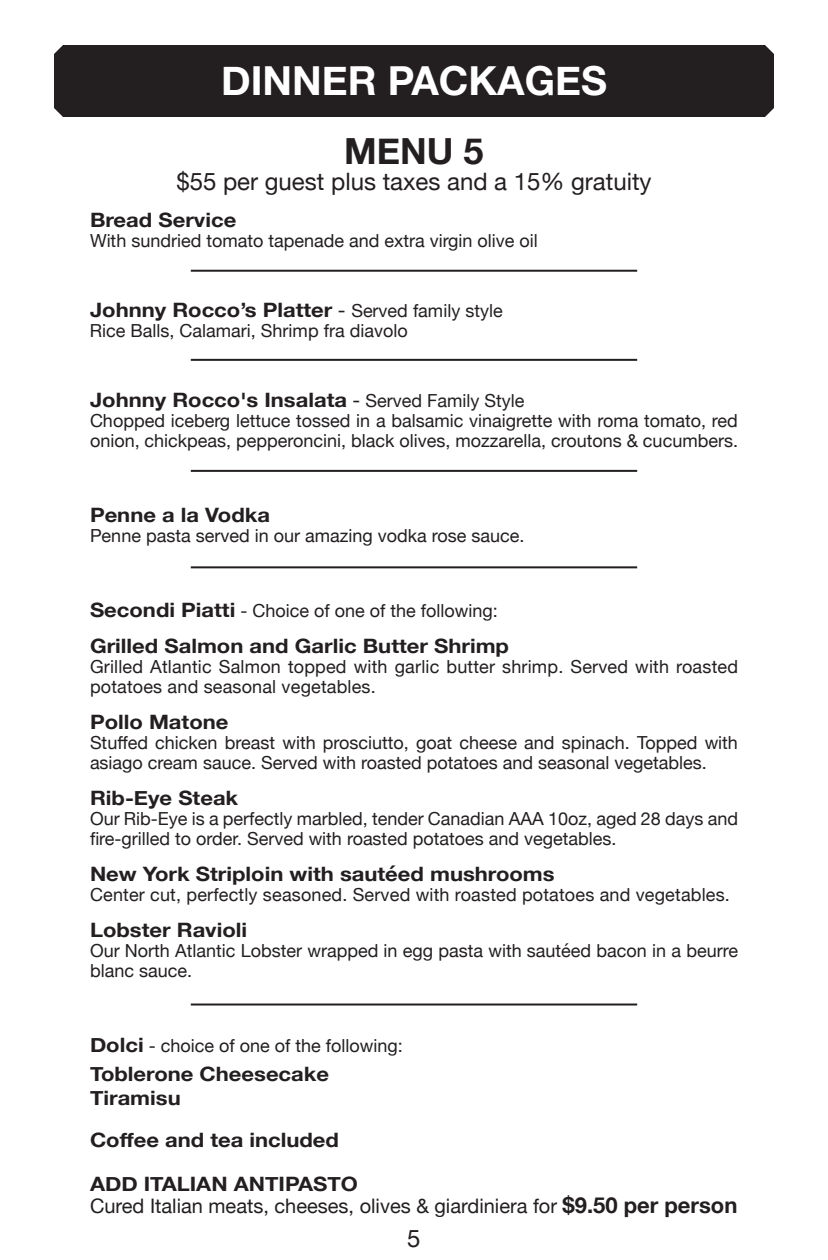
<style>
.page{position:relative;width:828px;height:1260px;background:#fff}
.page>*{position:absolute;margin:0;border:0;box-sizing:border-box;transform-origin:0 0}
.t1{font:700 40px "Helvetica Neue";color:#fff}
.t2{font:700 36px "Helvetica Neue";color:#231f20}
.t3{font:24px "Helvetica Neue";color:#231f20}
.t4{font:20px "Helvetica Neue";color:#231f20}
.t5{font:700 19.8px/24px "Helvetica Neue";color:#231f20;scale:1.11 1}
.t6{font:18px/20px "Helvetica Neue";color:#231f20}
.s1{font-weight:400;font-size:20px}
.s2{font-weight:400;font-size:18px}
.s3{font-weight:700;font-size:19.8px}
.s4{font-weight:700;font-size:22px}
</style>
<div class="page">
<div style="left:54px;top:45px;width:720px;height:72px;background:#231f20"></div>
<hr style="left:191px;top:270px;width:446px;height:2px;background:#231f20">
<hr style="left:191px;top:359px;width:446px;height:2px;background:#231f20">
<hr style="left:191px;top:470px;width:446px;height:2px;background:#231f20">
<hr style="left:191px;top:566px;width:446px;height:2px;background:#231f20">
<hr style="left:191px;top:1004px;width:446px;height:2px;background:#231f20">
<h1 class="t1" style="left:221px;top:49px;width:387px">DINNER PACKAGES</h1>
<h2 class="t2" style="left:344px;top:123px;width:141px">MENU 5</h2>
<h3 class="t3" style="left:176px;top:164px;width:477px">$55 per guest plus taxes and a 15% gratuity</h3>
<p class="t5" style="left:90px;top:208px;width:133px">Bread Service</p>
<p class="t6" style="left:90px;top:231px;width:449px">With sundried tomato tapenade and extra virgin olive oil</p>
<p class="t5" style="left:90px;top:299px;width:373px">Johnny Rocco’s Platter <span class="s1">-</span> <span class="s2">Served family style</span></p>
<p class="t6" style="left:90px;top:322px;width:319px">Rice Balls, Calamari, Shrimp fra diavolo</p>
<p class="t5" style="left:90px;top:388px;width:393px">Johnny Rocco's Insalata <span class="s1">-</span> <span class="s2">Served Family Style</span></p>
<p class="t6" style="left:90px;top:411px;width:650px">Chopped iceberg lettuce tossed in a balsamic vinaigrette with roma tomato, red onion, chickpeas, pepperoncini, black olives, mozzarella, croutons &amp; cucumbers.</p>
<p class="t5" style="left:90px;top:503px;width:164px">Penne a la Vodka</p>
<p class="t6" style="left:90px;top:526px;width:436px">Penne pasta served in our amazing vodka rose sauce.</p>
<p class="t6" style="left:90px;top:601px;width:409px"><span class="s3">Secondi Piatti</span> - Choice of one of the following:</p>
<p class="t5" style="left:90px;top:634px;width:379px">Grilled Salmon and Garlic Butter Shrimp</p>
<p class="t6" style="left:90px;top:657px;width:650px">Grilled Atlantic Salmon topped with garlic butter shrimp. Served with roasted potatoes and seasonal vegetables.</p>
<p class="t5" style="left:90px;top:710px;width:126px">Pollo Matone</p>
<p class="t6" style="left:90px;top:733px;width:649px">Stuffed chicken breast with prosciutto, goat cheese and spinach. Topped with asiago cream sauce. Served with roasted potatoes and seasonal vegetables.</p>
<p class="t5" style="left:90px;top:786px;width:135px">Rib-Eye Steak</p>
<p class="t6" style="left:90px;top:809px;width:650px">Our Rib-Eye is a perfectly marbled, tender Canadian AAA 10oz, aged 28 days and fire-grilled to order. Served with roasted potatoes and vegetables.</p>
<p class="t5" style="left:90px;top:862px;width:420px">New York Striploin with sautéed mushrooms</p>
<p class="t6" style="left:90px;top:885px;width:641px">Center cut, perfectly seasoned. Served with roasted potatoes and vegetables.</p>
<p class="t5" style="left:90px;top:918px;width:143px">Lobster Ravioli</p>
<p class="t6" style="left:90px;top:941px;width:650px">Our North Atlantic Lobster wrapped in egg pasta with sautéed bacon in a beurre blanc sauce.</p>
<p class="t6" style="left:90px;top:1037px;width:314px"><span class="s3">Dolci</span> - choice of one of the following:</p>
<p class="t5" style="left:90px;top:1062px;width:217px">Toblerone Cheesecake<br>Tiramisu</p>
<p class="t5" style="left:90px;top:1128px;width:226px">Coffee and tea included</p>
<p class="t5" style="left:90px;top:1172px;width:243px">ADD ITALIAN ANTIPASTO</p>
<p class="t4" style="left:90px;top:1191px;width:649px">Cured Italian meats, cheeses, olives &amp; giardiniera for <span class="s4">$9.50 per person</span></p>
<h3 class="t3" style="left:407px;top:1221px;width:15px">5</h3>
</div>
